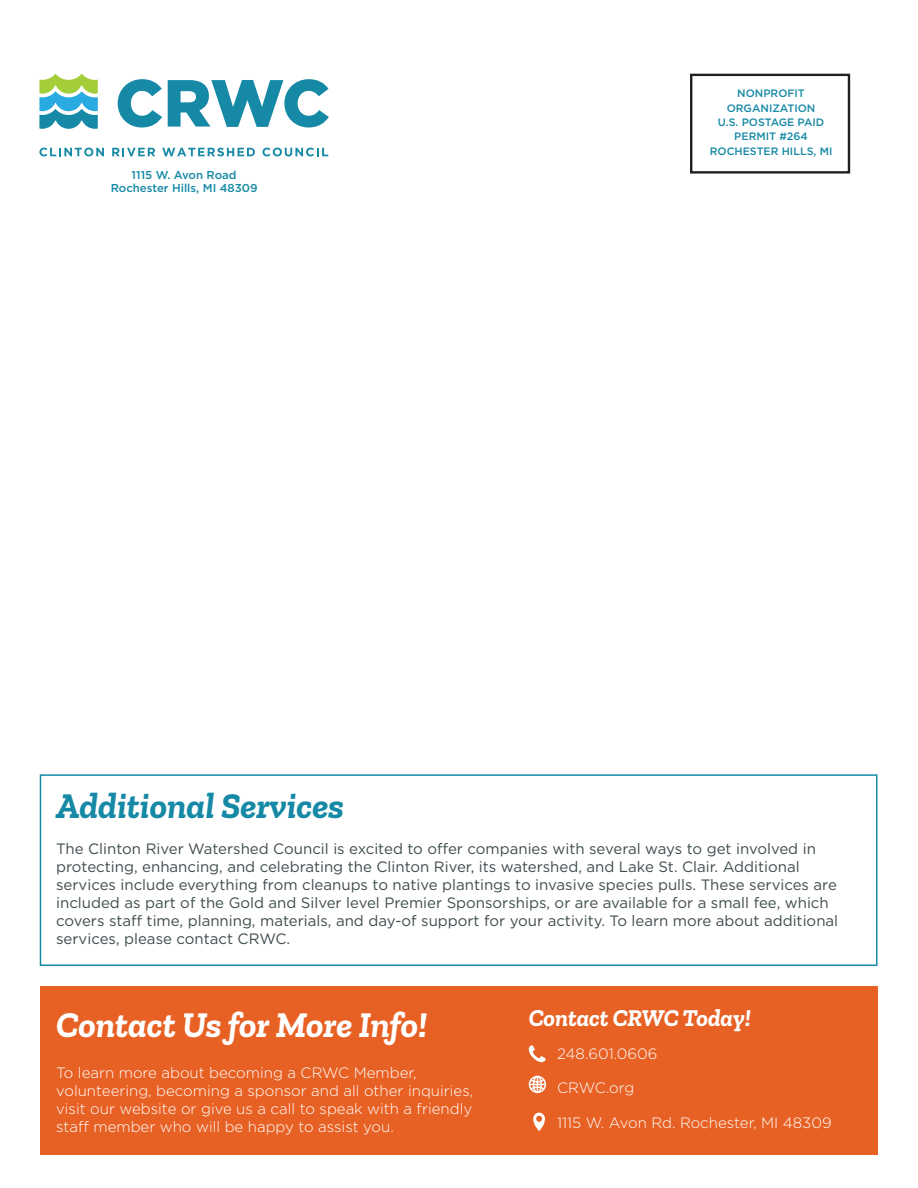
<style>
.page{position:relative;width:918px;height:1188px;background:#fff}
.page>*{position:absolute;margin:0;border:0;box-sizing:border-box;transform-origin:0 0}
.CTA{font:italic 700 36px "Zilla Slab";color:#fff}
.t1{font:italic 700 36px "Zilla Slab";color:#1589a5}
.Callout_Subhead_2{font:italic 700 24px "Zilla Slab";color:#fff}
.t2{font:15px/18px "Gotham";color:#3f4c4e}
.CTA-2{font:300 15px/18px "Gotham";color:#fff}
.Paragraph_-_Small{font:300 15px "Gotham";color:#fff}
.Paragraph_Medium{font:300 15px "Gotham";color:#fff}
.t3{font:500 11.4px/13.6px "Gotham";color:#1589a5;text-align:center}
.t4{font:500 10.8px "Gotham";color:#1589a5}
</style>
<div class="page">
<div style="left:40px;top:774px;width:838px;height:192px;border:2px solid #1589a5"></div>
<div style="left:40px;top:986px;width:838px;height:169px;background:#e86124"></div>
<div style="left:690px;top:74px;width:160px;height:100px;border:2px solid #231f20"></div>
<svg style="left:39px;top:148px;width:65px;height:8px"></svg>
<svg style="left:112px;top:148px;width:43px;height:8px"></svg>
<svg style="left:162px;top:148px;width:93px;height:8px"></svg>
<svg style="left:262px;top:148px;width:66px;height:8px"></svg>
<svg style="left:118px;top:79px;width:44px;height:48px"></svg>
<svg style="left:168px;top:79px;width:161px;height:48px"></svg>
<svg style="left:39px;top:74px;width:59px;height:55px"></svg>
<svg style="left:529px;top:1045px;width:17px;height:17px"></svg>
<div style="left:529px;top:1076px;width:17px;height:17px;border:2px solid #fff;border-radius:50%"></div>
<div style="left:533px;top:1076px;width:9px;height:17px;border:2px solid #fff;border-radius:50%"></div>
<svg style="left:529px;top:1077px;width:17px;height:15px"></svg>
<svg style="left:533px;top:1113px;width:12px;height:18px"></svg>
<p class="t3" style="left:111px;top:168px;width:148px">1115 W. Avon Road<br>Rochester Hills, MI 48309</p>
<p class="t4" style="left:737px;top:86px;width:69px">NONPROFIT</p>
<p class="t4" style="left:727px;top:101px;width:90px">ORGANIZATION</p>
<p class="t4" style="left:718px;top:115px;width:108px">U.S. POSTAGE PAID</p>
<p class="t4" style="left:734px;top:129px;width:75px">PERMIT #264</p>
<p class="t4" style="left:710px;top:144px;width:124px">ROCHESTER HILLS, MI</p>
<p class="t1" style="left:56px;top:786px;width:290px">Additional Services</p>
<p class="t2" style="left:56px;top:840px;width:784px">The Clinton River Watershed Council is excited to offer companies with several ways to get involved in protecting, enhancing, and celebrating the Clinton River, its watershed, and Lake St. Clair. Additional services include everything from cleanups to native plantings to invasive species pulls. These services are included as part of the Gold and Silver level Premier Sponsorships, or are available for a small fee, which covers staff time, planning, materials, and day-of support for your activity. To learn more about additional services, please contact CRWC.</p>
<p class="CTA" style="left:56px;top:1005px;width:373px">Contact Us for More Info!</p>
<p class="CTA-2" style="left:56px;top:1063px;width:419px">To learn more about becoming a CRWC Member, volunteering, becoming a sponsor and all other inquiries, visit our website or give us a call to speak with a friendly staff member who will be happy to assist you.</p>
<p class="Callout_Subhead_2" style="left:529px;top:1004px;width:224px">Contact CRWC Today!</p>
<p class="Paragraph_Medium" style="left:557px;top:1044px;width:102px">248.601.0606</p>
<p class="Paragraph_Medium" style="left:557px;top:1078px;width:79px">CRWC.org</p>
<p class="Paragraph_-_Small" style="left:557px;top:1113px;width:276px">1115 W. Avon Rd. Rochester, MI 48309</p>
</div>
